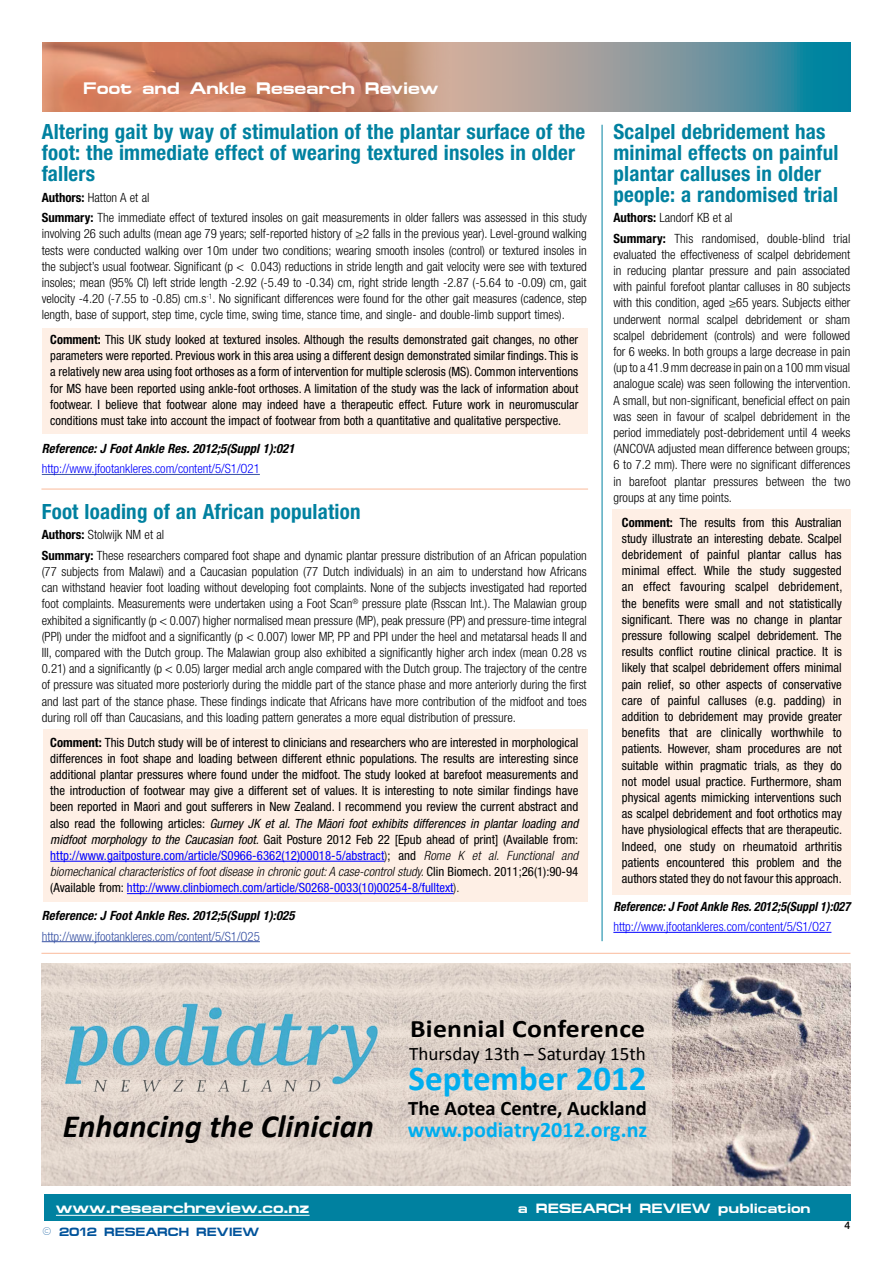
<style>
.page{position:relative;width:893px;height:1263px;background:#fff}
.page>*{position:absolute;margin:0;border:0;box-sizing:border-box;transform-origin:0 0}
.t1{font:700 34.95px "Calibri";color:#00aeef}
.t2{font:700 25.2px "Calibri";letter-spacing:.01em;color:#000;scale:1.1 1}
.t3{font:700 22.05px "Calibri";color:#00aeef}
.t4{font:700 condensed 21px/21px "Helvetica Neue LT Pro";letter-spacing:.01em;color:#0081a0}
.t5{font:700 20.7px "Calibri";color:#000}
.t6{font:19.05px "Calibri";color:#000}
.t7{font:700 16.8px "Micro Extended";color:#fff}
.t8{font:700 15px "Micro Extended";color:#fff}
.t9{font:700 13.5px "Micro Extended";color:#fff}
.t10{font:300 condensed 12.75px/16.2px "Helvetica Neue LT Pro";color:#000}
.t11{font:condensed 12.75px/16.2px "Helvetica Neue LT Pro";color:#000;text-align:justify}
.t12{font:300 condensed 12.75px "Helvetica Neue LT Pro";color:#00f}
.t13{font:italic 700 condensed 12.75px "Helvetica Neue LT Pro";letter-spacing:.005em;color:#000}
.t14{font:300 condensed 12.75px "Helvetica Neue LT Pro";color:#3953a4}
.t15{font:italic 700 condensed 12.75px "Helvetica Neue LT Pro";letter-spacing:.005em;color:#000;scale:.95 1}
.t16{font:700 12px "Micro Extended";color:#00539b}
.t17{font:500 10.5px "Helvetica Neue LT Pro";color:#000}
.s1{font-weight:700}
.s2{font-style:italic}
.s3{color:#00f}
.s4{font-weight:300}
.s5{font-weight:300;font-style:italic}
.s6{font-style:italic;font-size:32.4px;color:#000}
.s7{font-size:13.5px}
</style>
<div class="page">
<div style="left:612px;top:509px;width:238px;height:385px;background:#feefe5"></div>
<img style="left:672px;top:964px;width:178px;height:221px">
<svg style="left:41px;top:964px;width:631px;height:221px;background:#ded2c9"></svg>
<img style="left:63px;top:1000px;width:317px;height:94px">
<div style="left:43px;top:328px;width:545px;height:105px;background:#feefe5"></div>
<div style="left:44px;top:729px;width:544px;height:172px;background:#feefe5"></div>
<hr style="left:602px;top:125px;width:1px;height:816px;background:#0081a0">
<hr style="left:41px;top:489px;width:547px;height:1px;background:#fbbb9b">
<hr style="left:41px;top:953px;width:809px;height:1px;background:#fbbb9b">
<svg style="left:457px;top:43px;width:393px;height:69px;background:#7b989e"></svg>
<img style="left:43px;top:43px;width:414px;height:69px">
<hr style="left:42px;top:474px;width:218px;height:1px;background:#3953a4">
<hr style="left:50px;top:861px;width:335px;height:1px;background:#00f">
<hr style="left:127px;top:893px;width:327px;height:1px;background:#00f">
<hr style="left:42px;top:941px;width:218px;height:1px;background:#3953a4">
<div style="left:44px;top:1194px;width:806px;height:26px;background:#0081a0"></div>
<hr style="left:56px;top:1215px;width:254px;height:1px;background:#fff">
<hr style="left:613px;top:932px;width:218px;height:1px;background:#00f">
<h3 class="t7" style="left:83px;top:79px;width:357px">Foot and Ankle Research Review</h3>
<h3 class="t4" style="left:42px;top:121px;width:545px">Altering gait by way of stimulation of the plantar surface of the foot: the immediate effect of wearing textured insoles in older fallers</h3>
<p class="t10" style="left:42px;top:187px;width:546px;line-height:20.4px"><span class="s1">Authors:</span> Hatton A et al<br><span class="s1">Summary:</span> The immediate effect of textured insoles on gait measurements in older fallers was assessed in this study</p>
<p class="t10" style="left:42px;top:226px;width:546px;text-align:justify">involving 26 such adults (mean age 79 years; self-reported history of ≥2 falls in the previous year). Level-ground walking tests were conducted walking over 10m under two conditions; wearing smooth insoles (control) or textured insoles in the subject’s usual footwear. Significant (p &lt; 0.043) reductions in stride length and gait velocity were see with textured insoles; mean (95% CI) left stride length -2.92 (-5.49 to -0.34) cm, right stride length -2.87 (-5.64 to -0.09) cm, gait velocity -4.20 (-7.55 to -0.85) cm.s<sup>-1</sup>. No significant differences were found for the other gait measures (cadence, step length, base of support, step time, cycle time, swing time, stance time, and single- and double-limb support times).</p>
<p class="t11" style="left:50px;top:331px;width:530px"><span class="s1">Comment:</span> This UK study looked at textured insoles. Although the results demonstrated gait changes, no other parameters were reported. Previous work in this area using a different design demonstrated similar findings. This is a relatively new area using foot orthoses as a form of intervention for multiple sclerosis (MS). Common interventions for MS have been reported using ankle-foot orthoses. A limitation of the study was the lack of information about footwear. I believe that footwear alone may indeed have a therapeutic effect. Future work in neuromuscular conditions must take into account the impact of footwear from both a quantitative and qualitative perspective.</p>
<p class="t13" style="left:42px;top:440px;width:254px">Reference: J Foot Ankle Res. 2012;5(Suppl 1):021</p>
<p class="t12" style="left:42px;top:461px;width:220px">http://www.jfootankleres.com/content/5/S1/O21</p>
<h3 class="t4" style="left:42px;top:501px;width:320px">Foot loading of an African population</h3>
<p class="t10" style="left:42px;top:524px;width:546px;line-height:20.4px"><span class="s1">Authors:</span> Stolwijk NM et al<br><span class="s1">Summary:</span> These researchers compared foot shape and dynamic plantar pressure distribution of an African population</p>
<p class="t10" style="left:42px;top:563px;width:547px;text-align:justify">(77 subjects from Malawi) and a Caucasian population (77 Dutch individuals) in an aim to understand how Africans can withstand heavier foot loading without developing foot complaints. None of the subjects investigated had reported foot complaints. Measurements were undertaken using a Foot Scan<sup>®</sup> pressure plate (Rsscan Int.). The Malawian group exhibited a significantly (p &lt; 0.007) higher normalised mean pressure (MP), peak pressure (PP) and pressure-time integral (PPI) under the midfoot and a significantly (p &lt; 0.007) lower MP, PP and PPI under the heel and metatarsal heads II and III, compared with the Dutch group. The Malawian group also exhibited a significantly higher arch index (mean 0.28 vs 0.21) and a significantly (p &lt; 0.05) larger medial arch angle compared with the Dutch group. The trajectory of the centre of pressure was situated more posteriorly during the middle part of the stance phase and more anteriorly during the first and last part of the stance phase. These findings indicate that Africans have more contribution of the midfoot and toes during roll off than Caucasians, and this loading pattern generates a more equal distribution of pressure.</p>
<p class="t11" style="left:50px;top:734px;width:530px"><span class="s1">Comment:</span> This Dutch study will be of interest to clinicians and researchers who are interested in morphological differences in foot shape and loading between different ethnic populations. The results are interesting since additional plantar pressures where found under the midfoot. The study looked at barefoot measurements and the introduction of footwear may give a different set of values. It is interesting to note similar findings have been reported in Maori and gout sufferers in New Zealand. I recommend you review the current abstract and also read the following articles: <span class="s2">Gurney JK et al. The Māori foot exhibits differences in plantar loading and midfoot morphology to the Caucasian foot.</span> Gait Posture 2012 Feb 22 [Epub ahead of print] (Available from: <span class="s3">http://www.gaitposture.com/article/S0966-6362(12)00018-5/abstract</span><span class="s4">)</span>; and <span class="s5">Rome K et al. Functional and biomechanical characteristics of foot disease in chronic gout: A case-control study.</span> Clin Biomech. 2011;26(1):90-94 (Available from: <span class="s3">http://www.clinbiomech.com/article/S0268-0033(10)00254-8/fulltext</span><span class="s4">).</span></p>
<p class="t13" style="left:42px;top:908px;width:254px">Reference: J Foot Ankle Res. 2012;5(Suppl 1):025</p>
<p class="t14" style="left:42px;top:929px;width:220px">http://www.jfootankleres.com/content/5/S1/O25</p>
<h3 class="t4" style="left:613px;top:120px;width:227px">Scalpel debridement has minimal effects on painful plantar calluses in older people: a randomised trial</h3>
<p class="t10" style="left:613px;top:207px;width:239px;line-height:20.4px"><span class="s1">Authors:</span> Landorf KB et al<br><span class="s1">Summary:</span> This randomised, double-blind trial</p>
<p class="t10" style="left:613px;top:246px;width:239px;text-align:justify">evaluated the effectiveness of scalpel debridement in reducing plantar pressure and pain associated with painful forefoot plantar calluses in 80 subjects with this condition, aged ≥65 years. Subjects either underwent normal scalpel debridement or sham scalpel debridement (controls) and were followed for 6 weeks. In both groups a large decrease in pain (up to a 41.9 mm decrease in pain on a 100 mm visual analogue scale) was seen following the intervention.<br>A small, but non-significant, beneficial effect on pain was seen in favour of scalpel debridement in the period immediately post-debridement until 4 weeks (ANCOVA adjusted mean difference between groups; 6 to 7.2 mm). There were no significant differences in barefoot plantar pressures between the two groups at any time points.</p>
<p class="t11" style="left:622px;top:514px;width:222px"><span class="s1">Comment:</span> The results from this Australian study illustrate an interesting debate. Scalpel debridement of painful plantar callus has minimal effect. While the study suggested an effect favouring scalpel debridement, the benefits were small and not statistically significant. There was no change in plantar pressure following scalpel debridement. The results conflict routine clinical practice. It is likely that scalpel debridement offers minimal pain relief, so other aspects of conservative care of painful calluses (e.g. padding) in addition to debridement may provide greater benefits that are clinically worthwhile to patients. However, sham procedures are not suitable within pragmatic trials, as they do not model usual practice. Furthermore, sham physical agents mimicking interventions such as scalpel debridement and foot orthotics may have physiological effects that are therapeutic.<br>Indeed, one study on rheumatoid arthritis patients encountered this problem and the authors stated they do not favour this approach.</p>
<p class="t15" style="left:613px;top:898px;width:251px">Reference: J Foot Ankle Res. 2012;5(Suppl 1):027</p>
<p class="t12" style="left:613px;top:919px;width:220px">http://www.jfootankleres.com/content/5/S1/O27</p>
<h2 class="t2" style="left:410px;top:1013px;width:215px">Biennial Conference</h2>
<h3 class="t6" style="left:409px;top:1042px;width:238px">Thursday 13th – Saturday 15th</h3>
<h1 class="t1" style="left:409px;top:1056px;width:239px">September 2012</h1>
<h3 class="t5" style="left:408px;top:1095px;width:240px">The Aotea Centre, Auckland</h3>
<h3 class="t3" style="left:63px;top:1115px;width:586px"><span class="s6">Enhancing the Clinician</span> www.podiatry2012.org.nz</h3>
<p class="t8" style="left:56px;top:1199px;width:255px">www.researchreview.co.nz</p>
<p class="t9" style="left:518px;top:1201px;width:294px">a RESEARCH REVIEW publication</p>
<p class="t16" style="left:43px;top:1225px;width:218px"><span class="s7">©</span> 2012 RESEARCH REVIEW</p>
<p class="t17" style="left:845px;top:1219px;width:7px">4</p>
</div>
